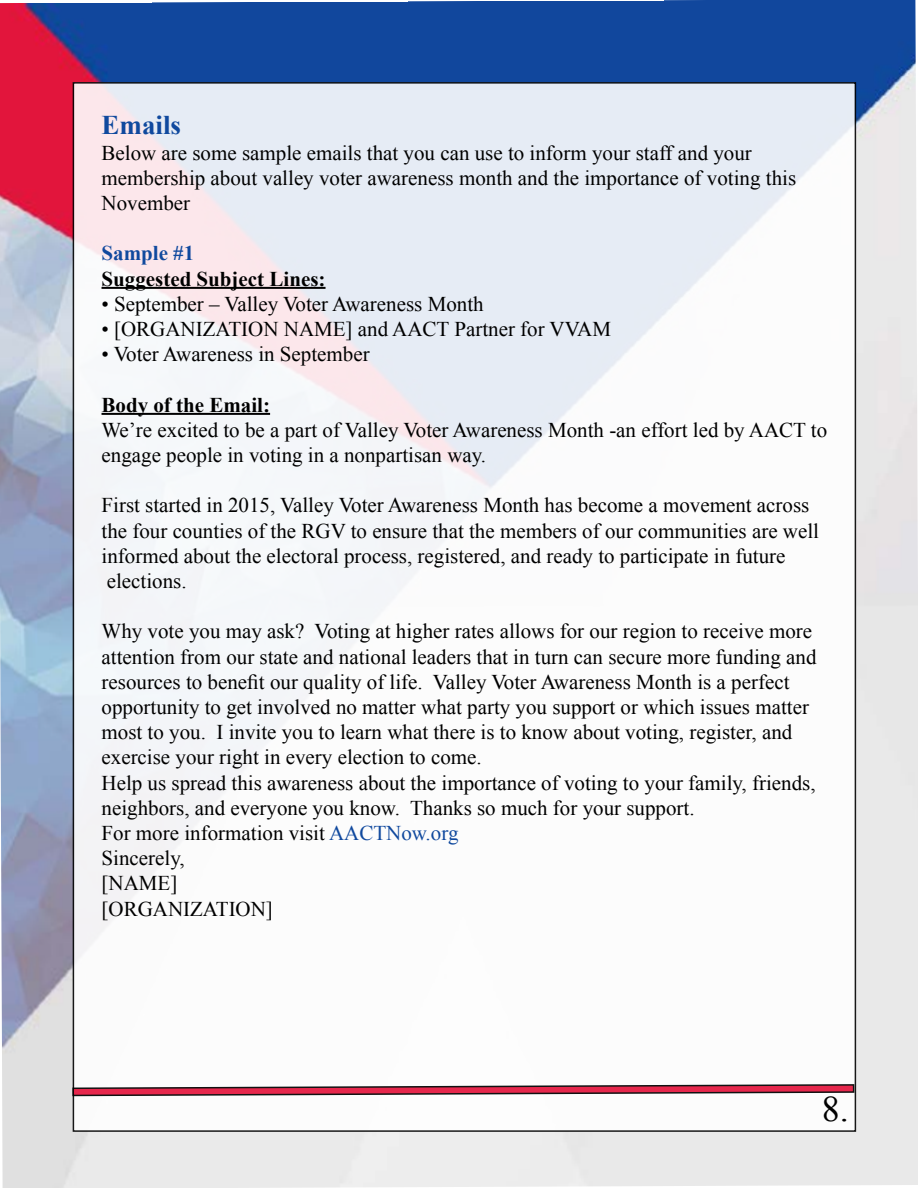
<style>
.page{position:relative;width:918px;height:1188px;background:#fff}
.page>*{position:absolute;margin:0;border:0;box-sizing:border-box;transform-origin:0 0}
.t1{font:36px "Times New Roman";color:#000}
.t2{font:700 27px "Times New Roman";color:#10499e}
.t3{font:21px/25.2px "Times New Roman";color:#000}
.t4{font:700 21px "Times New Roman";color:#000}
.t5{font:700 21px "Times New Roman";color:#10499e}
.s1{color:#10499e}
</style>
<div class="page">
<img style="left:0;top:0;width:918px;height:1188px">
<div style="left:73px;top:83px;width:782px;height:1048px;background:linear-gradient(to bottom,#eceef5,#fffffe)"></div>
<svg style="left:72px;top:1083px;width:783px;height:14px"></svg>
<hr style="left:102px;top:287px;width:224px;height:2px;background:#000">
<hr style="left:102px;top:413px;width:168px;height:2px;background:#000">
<p class="t2" style="left:102px;top:107px;width:81px">Emails</p>
<p class="t3" style="left:102px;top:140px;width:696px">Below are some sample emails that you can use to inform your staff and your membership about valley voter awareness month and the importance of voting this<br>November</p>
<p class="t5" style="left:102px;top:239px;width:94px">Sample #1</p>
<p class="t4" style="left:102px;top:264px;width:226px">Suggested Subject Lines:</p>
<p class="t3" style="left:102px;top:291px;width:384px">• September – Valley Voter Awareness Month</p>
<p class="t3" style="left:102px;top:316px;width:511px">• [ORGANIZATION NAME] and AACT Partner for VVAM</p>
<p class="t3" style="left:102px;top:341px;width:270px">• Voter Awareness in September</p>
<p class="t4" style="left:102px;top:390px;width:170px">Body of the Email:</p>
<p class="t3" style="left:102px;top:417px;width:727px">We’re excited to be a part of Valley Voter Awareness Month -an effort led by AACT to engage people in voting in a nonpartisan way.</p>
<p class="t3" style="left:102px;top:492px;width:719px">First started in 2015, Valley Voter Awareness Month has become a movement across the four counties of the RGV to ensure that the members of our communities are well informed about the electoral process, registered, and ready to participate in future elections.</p>
<p class="t3" style="left:102px;top:618px;width:717px">Why vote you may ask? Voting at higher rates allows for our region to receive more attention from our state and national leaders that in turn can secure more funding and resources to benefit our quality of life. Valley Voter Awareness Month is a perfect opportunity to get involved no matter what party you support or which issues matter most to you. I invite you to learn what there is to know about voting, register, and exercise your right in every election to come.<br>Help us spread this awareness about the importance of voting to your family, friends, neighbors, and everyone you know. Thanks so much for your support.<br>For more information visit <span class="s1">AACTNow.org<br></span>Sincerely,<br>[NAME]<br>[ORGANIZATION]</p>
<h1 class="t1" style="left:822px;top:1085px;width:28px">8.</h1>
</div>
